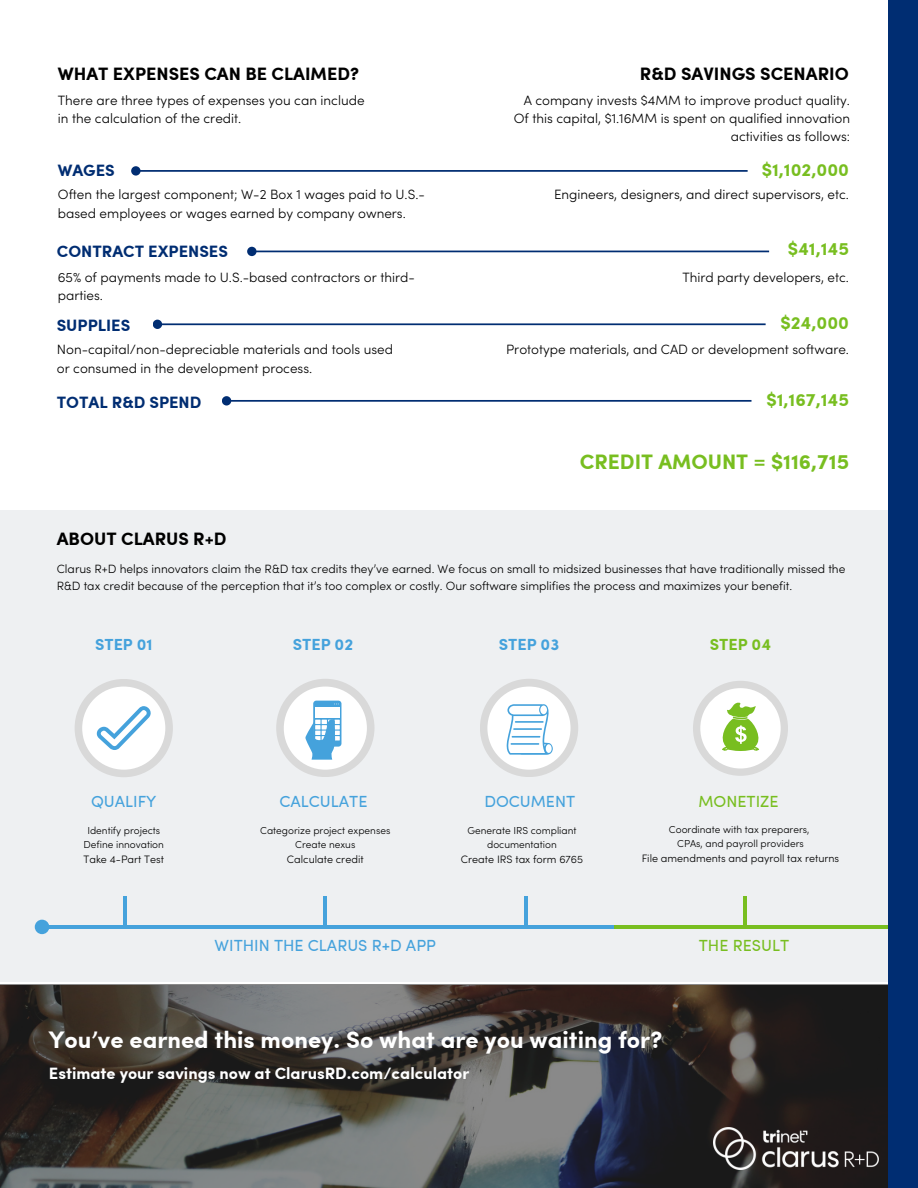
<style>
.page{position:relative;width:918px;height:1188px;background:#fff}
.page>*{position:absolute;margin:0;border:0;box-sizing:border-box;transform-origin:0 0}
.t1{font:700 24px "Sofia Pro";color:#fff}
.t2{font:700 21px "Sofia Pro";color:#78be20}
.t3{font:700 18px "Sofia Pro";color:#000}
.t4{font:700 18px "Sofia Pro";color:#78be20}
.t5{font:700 16.5px "Sofia Pro";color:#fff}
.t6{font:700 16.5px "Sofia Pro";color:#002d72}
.t7{font:16.2px "Sofia Pro";color:#45a2dc}
.t8{font:16.2px "Sofia Pro";color:#78be20}
.t9{font:700 16.2px "Sofia Pro";color:#45a2dc}
.t10{font:700 16.2px "Sofia Pro";color:#78be20}
.t11{font:700 16.05px "Sofia Pro";color:#45a2dc}
.t12{font:300 13.5px/18px "Sofia Pro";color:#000}
.t13{font:300 12px/16.8px "Sofia Pro";color:#000}
.t14{font:300 10.8px "Sofia Pro";color:#000}
.t15{font:300 10.05px/14.1px "Sofia Pro";color:#000;text-align:center}
</style>
<div class="page">
<svg style="left:0;top:984px;width:888px;height:204px;background:#444342"></svg>
<div style="left:0;top:510px;width:891px;height:472px;background:#eef0f2"></div>
<div style="left:75px;top:679px;width:98px;height:98px;background:#d9d9d9;border-radius:50%"></div>
<div style="left:82px;top:687px;width:83px;height:83px;background:#fff;border-radius:50%"></div>
<svg style="left:97px;top:706px;width:54px;height:44px"></svg>
<div style="left:693px;top:681px;width:95px;height:95px;background:#d9d9d9;border-radius:50%"></div>
<div style="left:700px;top:688px;width:81px;height:81px;background:#fff;border-radius:50%"></div>
<svg style="left:722px;top:702px;width:37px;height:49px"></svg>
<div style="left:276px;top:679px;width:98px;height:98px;background:#d9d9d9;border-radius:50%"></div>
<div style="left:284px;top:687px;width:83px;height:83px;background:#fff;border-radius:50%"></div>
<svg style="left:313px;top:701px;width:28px;height:46px"></svg>
<div style="left:315px;top:707px;width:25px;height:10px;background:#fff"></div>
<svg style="left:305px;top:718px;width:35px;height:42px"></svg>
<div style="left:480px;top:679px;width:98px;height:98px;background:#d9d9d9;border-radius:50%"></div>
<div style="left:487px;top:687px;width:84px;height:83px;background:#fff;border-radius:50%"></div>
<svg style="left:507px;top:704px;width:46px;height:51px"></svg>
<hr style="left:124px;top:896px;width:3px;height:31px;background:#45a2dc">
<hr style="left:323px;top:896px;width:3px;height:31px;background:#45a2dc">
<hr style="left:524px;top:896px;width:3px;height:31px;background:#45a2dc">
<hr style="left:613px;top:925px;width:275px;height:3px;background:#78be20">
<hr style="left:49px;top:925px;width:565px;height:3px;background:#45a2dc">
<hr style="left:744px;top:896px;width:3px;height:31px;background:#78be20">
<svg style="left:35px;top:920px;width:14px;height:14px"></svg>
<div style="left:888px;top:0;width:30px;height:1188px;background:#002d72"></div>
<svg style="left:247px;top:247px;width:9px;height:9px"></svg>
<svg style="left:153px;top:320px;width:9px;height:9px"></svg>
<svg style="left:131px;top:166px;width:9px;height:10px"></svg>
<svg style="left:222px;top:396px;width:9px;height:10px"></svg>
<img style="left:713px;top:1127px;width:166px;height:43px">
<h3 class="t3" style="left:58px;top:60px;width:303px">WHAT EXPENSES CAN BE CLAIMED?</h3>
<p class="t12" style="left:58px;top:93px;width:308px">There are three types of expenses you can include in the calculation of the credit.</p>
<h3 class="t3" style="left:640px;top:60px;width:210px">R&amp;D SAVINGS SCENARIO</h3>
<p class="t12" style="left:514px;top:93px;width:338px;text-align:right">A company invests $4MM to improve product quality.<br>Of this capital, $1.16MM is spent on qualified innovation activities as follows:</p>
<p class="t6" style="left:58px;top:158px;width:58px">WAGES</p>
<h3 class="t4" style="left:762px;top:156px;width:89px">$1,102,000</h3>
<p class="t12" style="left:554px;top:187px;width:297px">Engineers, designers, and direct supervisors, etc.</p>
<p class="t12" style="left:58px;top:186px;width:369px;line-height:18.8px">Often the largest component; W-2 Box 1 wages paid to U.S.- based employees or wages earned by company owners.</p>
<p class="t6" style="left:57px;top:239px;width:173px">CONTRACT EXPENSES</p>
<p class="t12" style="left:58px;top:269px;width:359px;line-height:18.8px">65% of payments made to U.S.-based contractors or third&shy;parties.</p>
<h3 class="t4" style="left:788px;top:235px;width:63px">$41,145</h3>
<p class="t12" style="left:682px;top:269px;width:168px">Third party developers, etc.</p>
<p class="t6" style="left:57px;top:313px;width:75px">SUPPLIES</p>
<h3 class="t4" style="left:780px;top:309px;width:70px">$24,000</h3>
<p class="t12" style="left:506px;top:341px;width:344px">Prototype materials, and CAD or development software.</p>
<p class="t12" style="left:57px;top:341px;width:338px;line-height:18.8px">Non-capital/non-depreciable materials and tools used or consumed in the development process.</p>
<p class="t6" style="left:57px;top:389px;width:146px">TOTAL R&amp;D SPEND</p>
<h3 class="t4" style="left:766px;top:386px;width:84px">$1,167,145</h3>
<h3 class="t3" style="left:57px;top:525px;width:171px">ABOUT CLARUS R+D</h3>
<h2 class="t2" style="left:580px;top:446px;width:271px">CREDIT AMOUNT = $116,715</h2>
<p class="t13" style="left:57px;top:562px;width:790px">Clarus R+D helps innovators claim the R&amp;D tax credits they’ve earned. We focus on small to midsized businesses that have traditionally missed the<br>R&amp;D tax credit because of the perception that it’s too complex or costly. Our software simplifies the process and maximizes your benefit.</p>
<p class="t11" style="left:95px;top:632px;width:59px">STEP 01</p>
<p class="t9" style="left:293px;top:632px;width:62px">STEP 02</p>
<p class="t9" style="left:499px;top:632px;width:62px">STEP 03</p>
<p class="t10" style="left:710px;top:632px;width:63px">STEP 04</p>
<p class="t7" style="left:91px;top:789px;width:67px">QUALIFY</p>
<p class="t15" style="left:84px;top:824px;width:82px">Identify projects<br>Define innovation</p>
<p class="t14" style="left:83px;top:855px;width:82px">Take 4-Part Test</p>
<p class="t7" style="left:280px;top:789px;width:90px">CALCULATE</p>
<p class="t15" style="left:260px;top:824px;width:132px">Categorize project expenses<br>Create nexus</p>
<p class="t14" style="left:287px;top:855px;width:78px">Calculate credit</p>
<p class="t7" style="left:484px;top:789px;width:92px">DOCUMENT</p>
<p class="t15" style="left:467px;top:824px;width:111px">Generate IRS compliant documentation</p>
<p class="t14" style="left:461px;top:855px;width:124px">Create IRS tax form 6765</p>
<p class="t8" style="left:698px;top:789px;width:82px">MONETIZE</p>
<p class="t15" style="left:669px;top:823px;width:142px">Coordinate with tax preparers,<br>CPAs, and payroll providers</p>
<p class="t14" style="left:642px;top:854px;width:199px">File amendments and payroll tax returns</p>
<p class="t7" style="left:215px;top:933px;width:223px">WITHIN THE CLARUS R+D APP</p>
<p class="t8" style="left:699px;top:933px;width:92px">THE RESULT</p>
<h1 class="t1" style="left:49px;top:1021px;width:615px">You’ve earned this money. So what are you waiting for?</h1>
<p class="t5" style="left:49px;top:1060px;width:422px">Estimate your savings now at ClarusRD.com/calculator</p>
</div>
